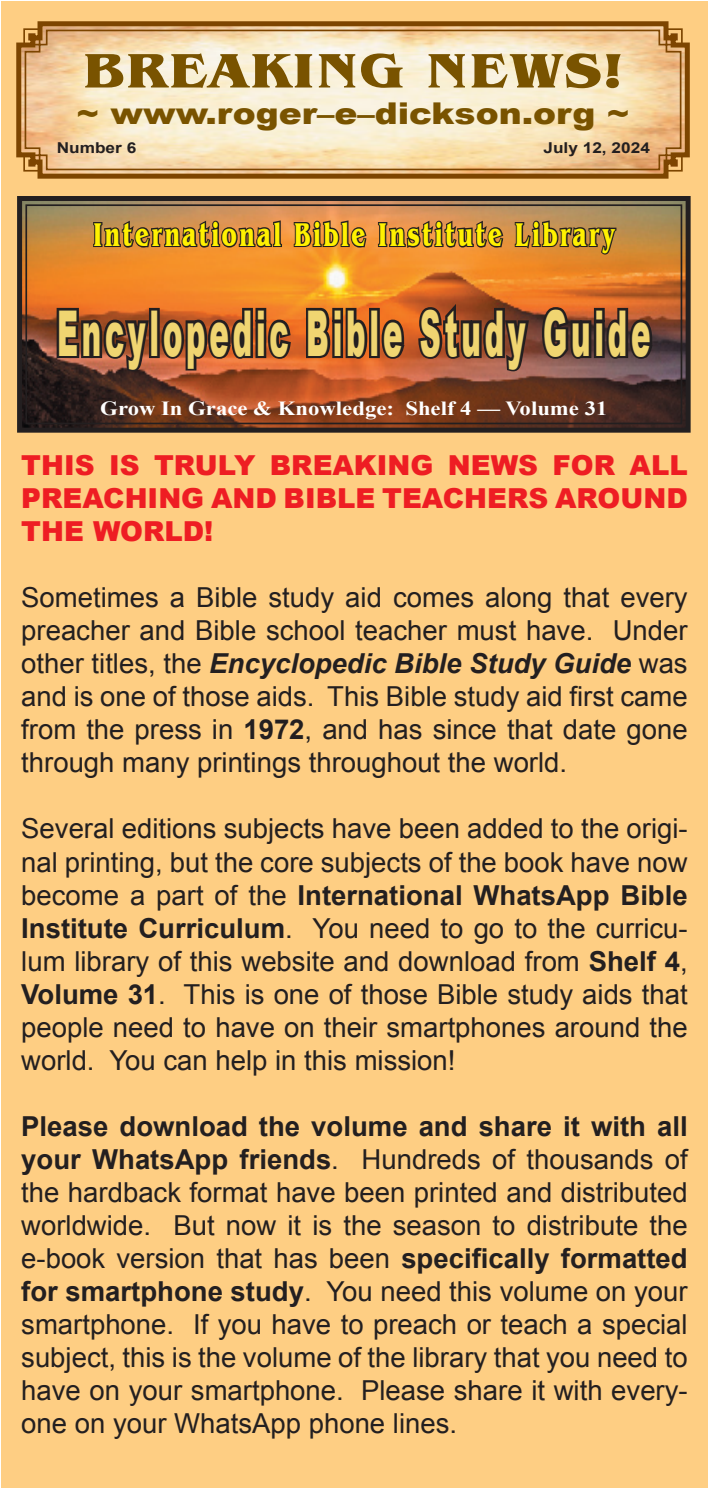
<style>
.page{position:relative;width:709px;height:1489px;background:#fff}
.page>*{position:absolute;margin:0;border:0;box-sizing:border-box;transform-origin:0 0}
.t1{font:900 63.25px "Arial";letter-spacing:.13em;color:#f0d571;scale:.46 1}
.t2{font:700 50px "Benguiat IT Cby BT";letter-spacing:.025em;color:#795300;scale:1.15 1}
.t3{font:700 33.75px "Benguiat IT Cby BT";letter-spacing:.11em;color:#fff101;scale:.68 1}
.t4{font:900 30px "Arial";color:#795300;scale:1.15 1}
.t5{font:27.5px/33px "Arial";color:#231f20;text-align:justify}
.t6{font:900 27.5px/33px "Arial";color:#ee1d23;text-align:justify}
.t7{font:700 20px "Times New Roman";color:#fff;scale:1.14 1}
.t8{font:700 15px "Arial";color:#231f20;scale:1.15 1}
.s1{font-weight:700;font-style:italic}
.s2{font-weight:700}
</style>
<div class="page">
<div style="left:1px;top:1px;width:706px;height:1486px;background:#fece83"></div>
<svg style="left:17px;top:196px;width:674px;height:237px;background:#a7622d"></svg>
<div style="left:25px;top:204px;width:657px;height:220px;border:2px solid #231f20"></div>
<svg style="left:92px;top:196px;width:191px;height:53px;background:#8f6741"></svg>
<svg style="left:292px;top:219px;width:76px;height:30px;background:#956132"></svg>
<svg style="left:376px;top:218px;width:129px;height:32px;background:#996638"></svg>
<svg style="left:513px;top:196px;width:105px;height:60px;background:#8f6b41"></svg>
<svg style="left:54px;top:305px;width:98px;height:76px;background:#683b28"></svg>
<div style="left:149px;top:308px;width:11px;height:50px;border:5px solid #231f20"></div>
<svg style="left:158px;top:305px;width:97px;height:68px;background:#864729"></svg>
<div style="left:255px;top:308px;width:11px;height:13px;border:5px solid #231f20"></div>
<div style="left:255px;top:320px;width:11px;height:38px;border:5px solid #231f20"></div>
<svg style="left:265px;top:316px;width:29px;height:47px"></svg>
<svg style="left:303px;top:305px;width:30px;height:55px;background:#7c4522"></svg>
<div style="left:332px;top:308px;width:11px;height:13px;border:5px solid #231f20"></div>
<div style="left:332px;top:320px;width:11px;height:38px;border:5px solid #231f20"></div>
<svg style="left:343px;top:305px;width:27px;height:58px;background:#844722"></svg>
<div style="left:369px;top:308px;width:11px;height:50px;border:5px solid #231f20"></div>
<svg style="left:378px;top:316px;width:29px;height:47px"></svg>
<svg style="left:416px;top:297px;width:116px;height:84px;background:#7a432e"></svg>
<svg style="left:539px;top:303px;width:55px;height:59px;background:#5e382a"></svg>
<div style="left:594px;top:308px;width:10px;height:13px;border:5px solid #231f20"></div>
<div style="left:594px;top:320px;width:10px;height:38px;border:5px solid #231f20"></div>
<svg style="left:603px;top:305px;width:52px;height:58px;background:#57372d"></svg>
<svg style="left:16px;top:21px;width:674px;height:158px;background:#a06c29"></svg>
<svg style="left:22px;top:27px;width:661px;height:145px;background:#f2dbb6"></svg>
<h2 class="t2" style="left:83px;top:40px;width:472px">BREAKING NEWS!</h2>
<p class="t4" style="left:76px;top:91px;width:482px">~ www.roger–e–dickson.org ~</p>
<p class="t8" style="left:57px;top:137px;width:71px">Number 6</p>
<p class="t8" style="left:543px;top:137px;width:94px">July 12, 2024</p>
<p class="t3" style="left:93px;top:213px;width:768px">International Bible Institute Library</p>
<h1 class="t1" style="left:57px;top:287px;width:1291px">Encylopedic Bible Study Guide</h1>
<p class="t7" style="left:100px;top:394px;width:446px">Grow In Grace &amp; Knowledge: Shelf 4 — Volume 31</p>
<p class="t6" style="left:21px;top:448px;width:668px">THIS IS TRULY BREAKING NEWS FOR ALL PREACHING AND BIBLE TEACHERS AROUND THE WORLD!</p>
<p class="t5" style="left:21px;top:581px;width:668px">Sometimes a Bible study aid comes along that every preacher and Bible school teacher must have. Under other titles, the <span class="s1">Encyclopedic Bible Study Guide</span> was and is one of those aids. This Bible study aid first came from the press in <span class="s2">1972</span>, and has since that date gone through many printings throughout the world.</p>
<p class="t5" style="left:21px;top:812px;width:668px">Several editions subjects have been added to the origi&shy;nal printing, but the core subjects of the book have now become a part of the <span class="s2">International WhatsApp Bible Institute Curriculum</span>. You need to go to the curricu&shy;lum library of this website and download from <span class="s2">Shelf 4</span>, <span class="s2">Volume 31</span>. This is one of those Bible study aids that people need to have on their smartphones around the world. You can help in this mission!</p>
<p class="t5" style="left:21px;top:1109px;width:668px"><span class="s2">Please download the volume and share it with all your WhatsApp friends</span>. Hundreds of thousands of the hardback format have been printed and distributed worldwide. But now it is the season to distribute the e-book version that has been <span class="s2">specifically formatted for smartphone study</span>. You need this volume on your smartphone. If you have to preach or teach a special subject, this is the volume of the library that you need to have on your smartphone. Please share it with every&shy;one on your WhatsApp phone lines.</p>
</div>
